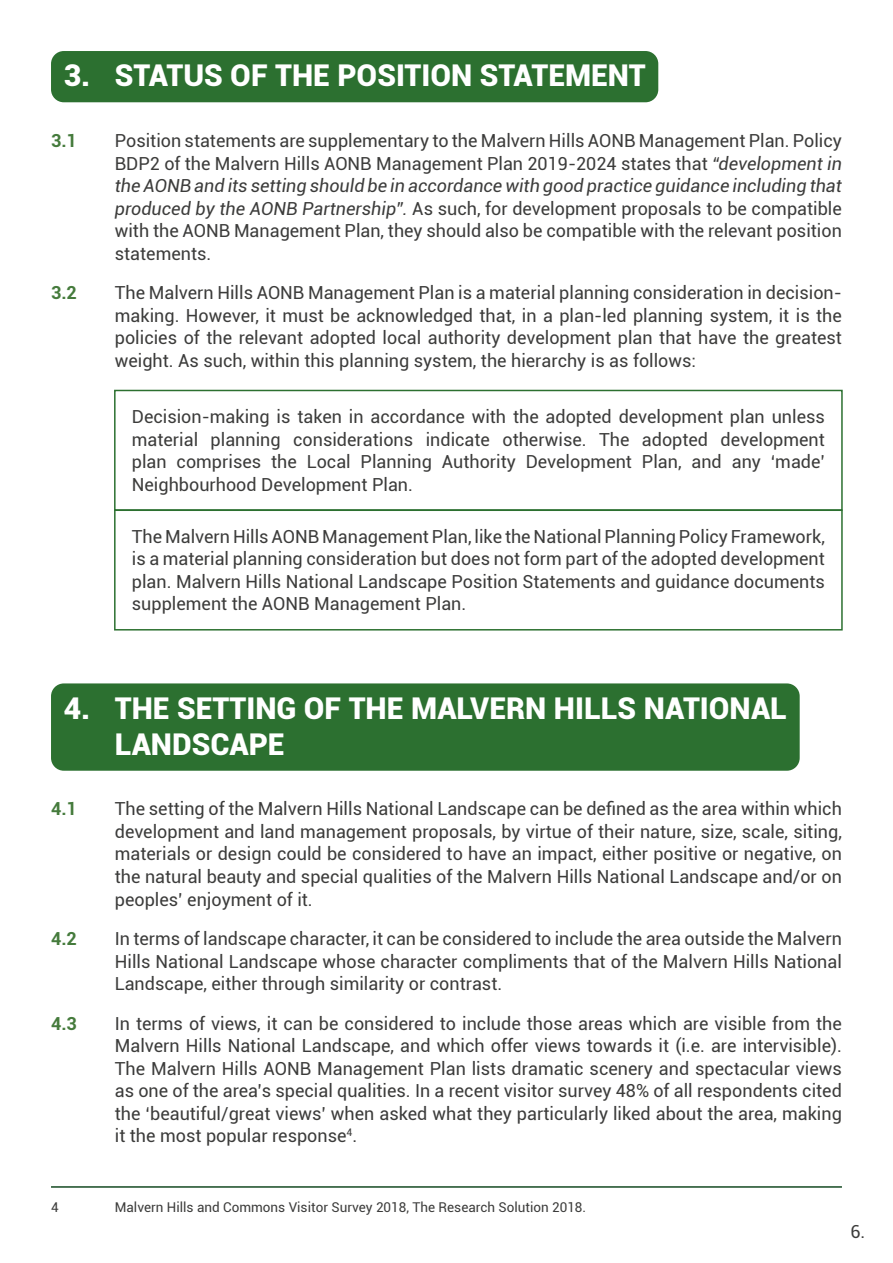
<style>
.page{position:relative;width:893px;height:1263px;background:#fff}
.page>*{position:absolute;margin:0;border:0;box-sizing:border-box;transform-origin:0 0}
.Chapter_Title__H2{font:900 30px/36px "Roboto";color:#fff}
.Numbered_Paragraph__p{font:18px/22.5px "Roboto";color:#3c3c3b;text-align:justify}
.Border_Box_Paragraph__p{font:18px/22.5px "Roboto";color:#3c3c3b;text-align:justify}
.Numbered_Paragraph__p-2{font:700 18px "Roboto";color:#457b3c}
.Footnotes{font:13.5px "Roboto";color:#3c3c3b}
.s1{font-style:italic}
</style>
<div class="page">
<div style="left:51px;top:51px;width:607px;height:51px;background:#2c7030;border-radius:13px"></div>
<div style="left:114px;top:390px;width:729px;height:121px;border:2px solid #2c7030"></div>
<div style="left:114px;top:509px;width:729px;height:121px;border:2px solid #2c7030"></div>
<div style="left:51px;top:683px;width:749px;height:88px;background:#2c7030;border-radius:13px"></div>
<hr style="left:51px;top:1186px;width:791px;height:2px;background:#154a22">
<h2 class="Chapter_Title__H2" style="left:64px;top:56px;width:583px">3. STATUS OF THE POSITION STATEMENT</h2>
<p class="Numbered_Paragraph__p-2" style="left:51px;top:128px;width:27px">3.1</p>
<p class="Numbered_Paragraph__p" style="left:115px;top:129px;width:729px">Position statements are supplementary to the Malvern Hills AONB Management Plan. Policy BDP2 of the Malvern Hills AONB Management Plan 2019-2024 states that <span class="s1">“development in the AONB and its setting should be in accordance with good practice guidance including that produced by the AONB Partnership”.</span> As such, for development proposals to be compatible with the AONB Management Plan, they should also be compatible with the relevant position statements.</p>
<p class="Numbered_Paragraph__p-2" style="left:51px;top:280px;width:27px">3.2</p>
<p class="Numbered_Paragraph__p" style="left:115px;top:281px;width:729px">The Malvern Hills AONB Management Plan is a material planning consideration in decision&shy;making. However, it must be acknowledged that, in a plan-led planning system, it is the policies of the relevant adopted local authority development plan that have the greatest weight. As such, within this planning system, the hierarchy is as follows:</p>
<p class="Border_Box_Paragraph__p" style="left:132px;top:405px;width:695px">Decision-making is taken in accordance with the adopted development plan unless material planning considerations indicate otherwise. The adopted development plan comprises the Local Planning Authority Development Plan, and any ‘made’ Neighbourhood Development Plan.</p>
<p class="Border_Box_Paragraph__p" style="left:132px;top:525px;width:695px">The Malvern Hills AONB Management Plan, like the National Planning Policy Framework, is a material planning consideration but does not form part of the adopted development plan. Malvern Hills National Landscape Position Statements and guidance documents supplement the AONB Management Plan.</p>
<h2 class="Chapter_Title__H2" style="left:115px;top:689px;width:674px;text-indent:-51px">4. THE SETTING OF THE MALVERN HILLS NATIONAL<br>LANDSCAPE</h2>
<p class="Numbered_Paragraph__p-2" style="left:51px;top:796px;width:27px">4.1</p>
<p class="Numbered_Paragraph__p" style="left:115px;top:797px;width:729px">The setting of the Malvern Hills National Landscape can be defined as the area within which development and land management proposals, by virtue of their nature, size, scale, siting, materials or design could be considered to have an impact, either positive or negative, on the natural beauty and special qualities of the Malvern Hills National Landscape and/or on peoples’ enjoyment of it.</p>
<p class="Numbered_Paragraph__p-2" style="left:51px;top:926px;width:27px">4.2</p>
<p class="Numbered_Paragraph__p" style="left:115px;top:927px;width:729px">In terms of landscape character, it can be considered to include the area outside the Malvern Hills National Landscape whose character compliments that of the Malvern Hills National Landscape, either through similarity or contrast.</p>
<p class="Numbered_Paragraph__p-2" style="left:51px;top:1010px;width:27px">4.3</p>
<p class="Numbered_Paragraph__p" style="left:115px;top:1011px;width:729px">In terms of views, it can be considered to include those areas which are visible from the Malvern Hills National Landscape, and which offer views towards it (i.e. are intervisible).<br>The Malvern Hills AONB Management Plan lists dramatic scenery and spectacular views as one of the area’s special qualities. In a recent visitor survey 48% of all respondents cited the ‘beautiful/great views’ when asked what they particularly liked about the area, making it the most popular response<sup>4</sup>.</p>
<p class="Footnotes" style="left:51px;top:1198px;width:9px">4</p>
<p class="Footnotes" style="left:115px;top:1198px;width:473px">Malvern Hills and Commons Visitor Survey 2018, The Research Solution 2018.</p>
<p class="Numbered_Paragraph__p" style="left:850px;top:1220px;width:16px">6.</p>
</div>
